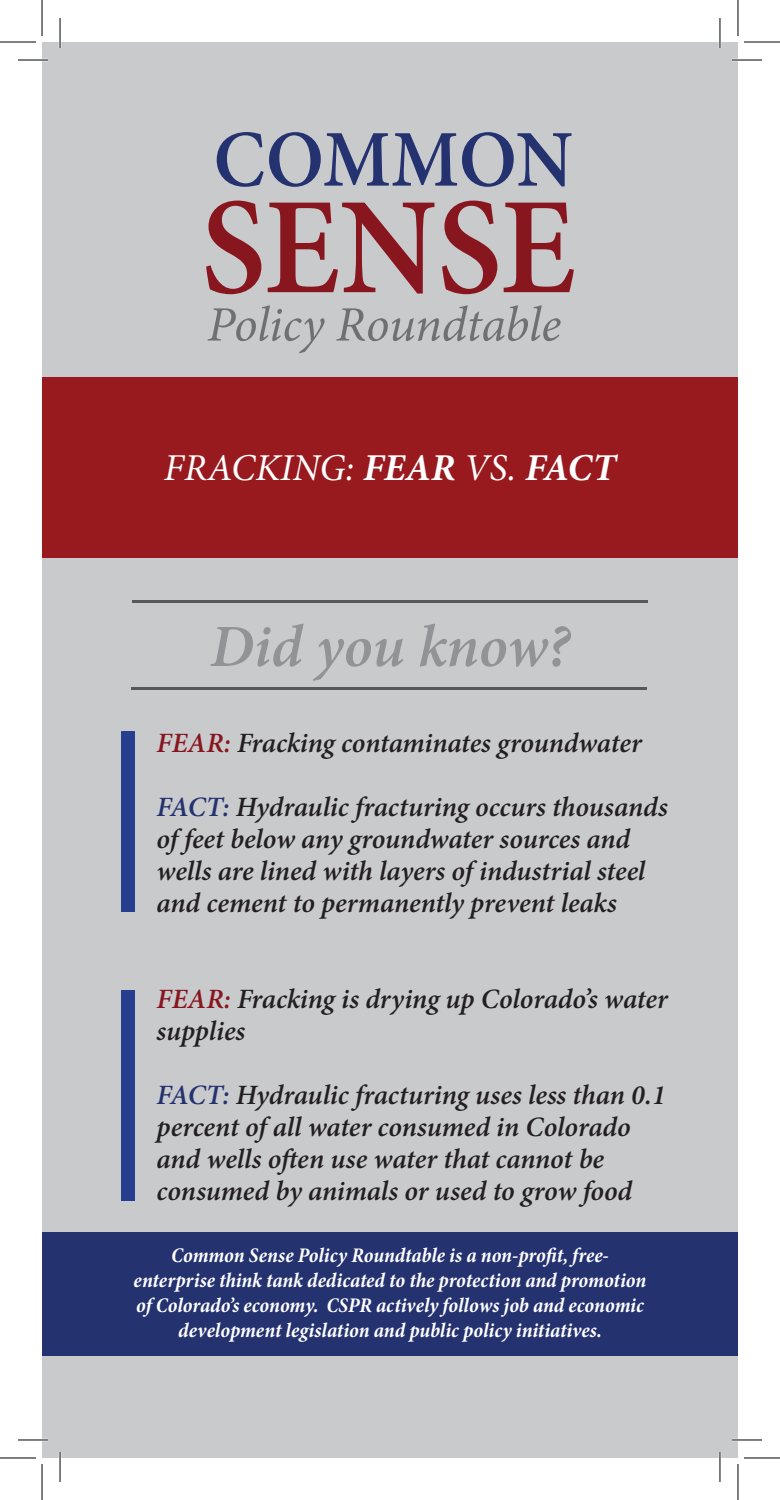
<style>
.page{position:relative;width:780px;height:1500px;background:#fff}
.page>*{position:absolute;margin:0;border:0;box-sizing:border-box;transform-origin:0 0}
.t1{font:italic 600 60px "Minion Pro";letter-spacing:-.005em;color:#919396}
.t2{font:italic 38px "Minion Pro";color:#fff}
.t3{font:italic 600 28px/32px "Minion Pro";letter-spacing:-.005em;color:#231f20}
.t4{font:italic 700 condensed 21px/25.2px "Minion Pro";letter-spacing:-.005em;color:#fff;text-align:center}
.s1{font-weight:700}
.s2{color:#87161f}
.s3{color:#253270}
</style>
<div class="page">
<div style="left:42px;top:42px;width:696px;height:1416px;background:#c9cacc"></div>
<div style="left:42px;top:378px;width:696px;height:180px;background:#991a1e"></div>
<div style="left:121px;top:731px;width:14px;height:181px;background:#253f8e"></div>
<div style="left:121px;top:989px;width:14px;height:211px;background:#253f8e"></div>
<svg style="left:217px;top:132px;width:354px;height:55px"></svg>
<svg style="left:207px;top:305px;width:353px;height:48px"></svg>
<svg style="left:206px;top:200px;width:367px;height:94px"></svg>
<div style="left:42px;top:1232px;width:696px;height:124px;background:#253270"></div>
<hr style="left:131px;top:687px;width:516px;height:2px;background:#58585a">
<hr style="left:132px;top:600px;width:516px;height:3px;background:#58585a">
<hr style="left:18px;top:59px;width:30px;height:2px;background:#fff">
<hr style="left:732px;top:59px;width:30px;height:2px;background:#fff">
<hr style="left:18px;top:1438px;width:30px;height:3px;background:#fff">
<hr style="left:732px;top:1438px;width:30px;height:3px;background:#fff">
<hr style="left:59px;top:18px;width:2px;height:30px;background:#fff">
<hr style="left:59px;top:1452px;width:2px;height:30px;background:#fff">
<hr style="left:718px;top:18px;width:3px;height:30px;background:#fff">
<hr style="left:718px;top:1452px;width:3px;height:30px;background:#fff">
<hr style="left:18px;top:60px;width:30px;height:1px;background:#000">
<hr style="left:732px;top:60px;width:30px;height:1px;background:#000">
<hr style="left:18px;top:1439px;width:30px;height:1px;background:#000">
<hr style="left:732px;top:1439px;width:30px;height:1px;background:#000">
<hr style="left:60px;top:18px;width:1px;height:30px;background:#000">
<hr style="left:60px;top:1452px;width:1px;height:30px;background:#000">
<hr style="left:719px;top:18px;width:1px;height:30px;background:#000">
<hr style="left:719px;top:1452px;width:1px;height:30px;background:#000">
<hr style="left:0;top:42px;width:36px;height:1px;background:#000">
<hr style="left:744px;top:42px;width:36px;height:1px;background:#000">
<hr style="left:0;top:1457px;width:36px;height:1px;background:#000">
<hr style="left:744px;top:1457px;width:36px;height:1px;background:#000">
<hr style="left:42px;top:0;width:1px;height:36px;background:#000">
<hr style="left:42px;top:1464px;width:1px;height:36px;background:#000">
<hr style="left:737px;top:0;width:1px;height:36px;background:#000">
<hr style="left:737px;top:1464px;width:1px;height:36px;background:#000">
<h2 class="t2" style="left:164px;top:442px;width:453px">FRACKING: <span class="s1">FEAR</span> VS. <span class="s1">FACT</span></h2>
<h1 class="t1" style="left:210px;top:605px;width:361px">Did you know?</h1>
<p class="t3" style="left:157px;top:726px;width:486px"><span class="s2">FEAR:</span> Fracking contaminates groundwater</p>
<p class="t3" style="left:157px;top:790px;width:512px"><span class="s3">FACT:</span> Hydraulic fracturing occurs thousands of feet below any groundwater sources and wells are lined with layers of industrial steel and cement to permanently prevent leaks</p>
<p class="t3" style="left:157px;top:982px;width:512px"><span class="s2">FEAR:</span> Fracking is drying up Colorado’s water supplies</p>
<p class="t3" style="left:157px;top:1078px;width:510px"><span class="s3">FACT:</span> Hydraulic fracturing uses less than 0.1 percent of all water consumed in Colorado and wells often use water that cannot be consumed by animals or used to grow food</p>
<p class="t4" style="left:133px;top:1242px;width:514px">Common Sense Policy Roundtable is a non-profit, free&shy;enterprise think tank dedicated to the protection and promotion of Colorado’s economy. CSPR actively follows job and economic development legislation and public policy initiatives.</p>
</div>
